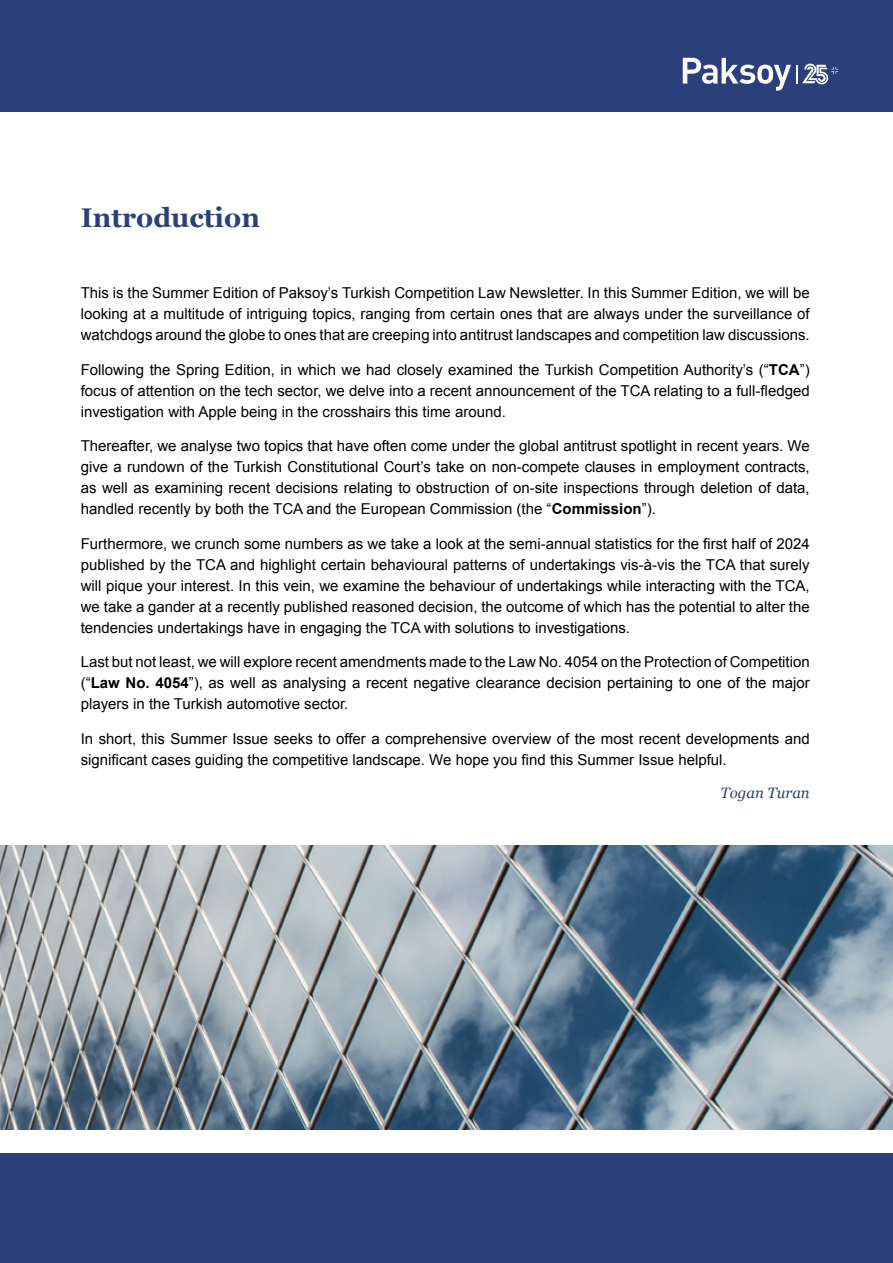
<style>
.page{position:relative;width:893px;height:1263px;background:#fff}
.page>*{position:absolute;margin:0;border:0;box-sizing:border-box;transform-origin:0 0}
.t1{font:700 27px "Georgia";color:#2b407a}
.t2{font:15px/21px "Arial";color:#000;text-align:justify}
.t3{font:italic 15px "Georgia";color:#2b407a}
.s1{font-weight:700}
</style>
<div class="page">
<div style="left:0;top:0;width:893px;height:112px;background:#2b407a"></div>
<svg style="left:683px;top:58px;width:108px;height:33px"></svg>
<svg style="left:797px;top:63px;width:42px;height:21px"></svg>
<img style="left:0;top:846px;width:893px;height:284px">
<div style="left:0;top:1153px;width:893px;height:110px;background:#2b407a"></div>
<h1 class="t1" style="left:81px;top:197px;width:181px">Introduction</h1>
<p class="t2" style="left:81px;top:282px;width:730px">This is the Summer Edition of Paksoy’s Turkish Competition Law Newsletter. In this Summer Edition, we will be looking at a multitude of intriguing topics, ranging from certain ones that are always under the surveillance of watchdogs around the globe to ones that are creeping into antitrust landscapes and competition law discussions.</p>
<p class="t2" style="left:81px;top:359px;width:730px">Following the Spring Edition, in which we had closely examined the Turkish Competition Authority’s (“<span class="s1">TCA</span>”) focus of attention on the tech sector, we delve into a recent announcement of the TCA relating to a full-fledged investigation with Apple being in the crosshairs this time around.</p>
<p class="t2" style="left:81px;top:435px;width:730px">Thereafter, we analyse two topics that have often come under the global antitrust spotlight in recent years. We give a rundown of the Turkish Constitutional Court’s take on non-compete clauses in employment contracts, as well as examining recent decisions relating to obstruction of on-site inspections through deletion of data, handled recently by both the TCA and the European Commission (the “<span class="s1">Commission</span>”).</p>
<p class="t2" style="left:81px;top:533px;width:730px">Furthermore, we crunch some numbers as we take a look at the semi-annual statistics for the first half of 2024 published by the TCA and highlight certain behavioural patterns of undertakings vis-à-vis the TCA that surely will pique your interest. In this vein, we examine the behaviour of undertakings while interacting with the TCA, we take a gander at a recently published reasoned decision, the outcome of which has the potential to alter the tendencies undertakings have in engaging the TCA with solutions to investigations.</p>
<p class="t2" style="left:81px;top:651px;width:730px">Last but not least, we will explore recent amendments made to the Law No. 4054 on the Protection of Competition (“<span class="s1">Law No. 4054</span>”), as well as analysing a recent negative clearance decision pertaining to one of the major players in the Turkish automotive sector.</p>
<p class="t2" style="left:81px;top:728px;width:730px">In short, this Summer Issue seeks to offer a comprehensive overview of the most recent developments and significant cases guiding the competitive landscape. We hope you find this Summer Issue helpful.</p>
<p class="t3" style="left:720px;top:781px;width:91px">Togan Turan</p>
</div>
